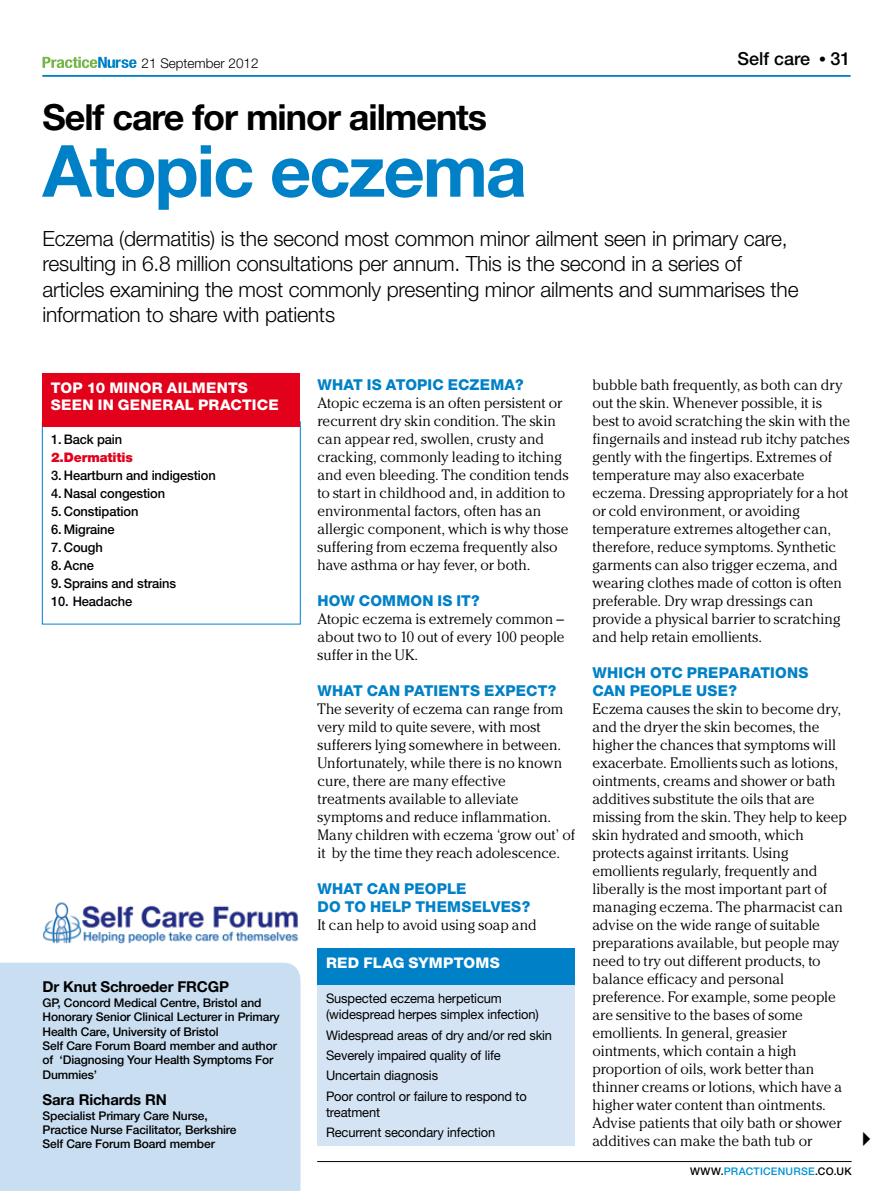
<style>
.page{position:relative;width:893px;height:1191px;background:#fff}
.page>*{position:absolute;margin:0;border:0;box-sizing:border-box;transform-origin:0 0}
.t1{font:700 72px "Helvetica Neue";letter-spacing:-.03em;color:#0081c7}
.t2{font:700 36px "Helvetica Neue";letter-spacing:-.03em;color:#000}
.t3{font:300 21px/25.2px "Helvetica Neue";letter-spacing:-.01em;color:#000}
.t4{font:500 18px "Helvetica Neue";color:#000}
.t5{font:300 15px/18px "Cheltenham";letter-spacing:-.005em;color:#000}
.t6{font:800 15px/18px "Helvetica Neue";letter-spacing:.015em;color:#0081c7}
.t7{font:700 15px "Helvetica Neue";letter-spacing:-.01em;color:#000}
.t8{font:800 14.7px/17.5px "Helvetica Neue";letter-spacing:.015em;color:#fff}
.t9{font:300 13.5px "Helvetica Neue";color:#000}
.t10{font:13.2px/20.2px "Helvetica Neue";letter-spacing:-.01em;color:#000}
.t11{font:500 13.2px "Helvetica Neue";letter-spacing:-.01em;color:#000}
.t12{font:900 13.2px "Helvetica Neue";letter-spacing:-.01em;color:#e2001a}
.t13{font:500 12px/14.4px "Helvetica Neue";letter-spacing:-.01em;color:#000}
.t14{font:500 10.5px "Helvetica Neue";letter-spacing:.02em;color:#0094d4}
.s1{font-family:"Times";font-weight:400}
.s2{color:#000}
</style>
<div class="page">
<svg style="left:43px;top:57px;width:93px;height:11px"></svg>
<hr style="left:317px;top:1161px;width:535px;height:1px;background:#000">
<hr style="left:43px;top:75px;width:807px;height:2px;background:#0081c7">
<div style="left:0;top:962px;width:300px;height:229px;background:#c9def1"></div>
<div style="left:42px;top:422px;width:258px;height:202px;border:1px solid #0081c7"></div>
<div style="left:42px;top:373px;width:258px;height:53px;background:#e2001a"></div>
<img style="left:43px;top:902px;width:255px;height:42px">
<div style="left:317px;top:984px;width:258px;height:161px;background:#d4e4f4"></div>
<div style="left:317px;top:948px;width:258px;height:36px;background:#0081c7"></div>
<p class="t9" style="left:142px;top:55px;width:119px">21 September 2012</p>
<p class="t4" style="left:737px;top:48px;width:115px">Self care <span class="s1">•</span> 31</p>
<h2 class="t2" style="left:43px;top:95px;width:446px">Self care for minor ailments</h2>
<h1 class="t1" style="left:43px;top:126px;width:486px">Atopic eczema</h1>
<p class="t3" style="left:43px;top:226px;width:757px">Eczema (dermatitis) is the second most common minor ailment seen in primary care, resulting in 6.8 million consultations per annum. This is the second in a series of articles examining the most commonly presenting minor ailments and summarises the information to share with patients</p>
<p class="t8" style="left:51px;top:378px;width:229px">TOP 10 MINOR AILMENTS<br>SEEN IN GENERAL PRACTICE</p>
<p class="t6" style="left:317px;top:376px;width:208px">WHAT IS ATOPIC ECZEMA?</p>
<p class="t5" style="left:317px;top:394px;width:253px">Atopic eczema is an often persistent or recurrent dry skin condition. The skin can appear red, swollen, crusty and cracking, commonly leading to itching and even bleeding. The condition tends to start in childhood and, in addition to environmental factors, often has an allergic component, which is why those suffering from eczema frequently also have asthma or hay fever, or both.</p>
<p class="t6" style="left:317px;top:592px;width:164px">HOW COMMON IS IT?</p>
<p class="t5" style="left:317px;top:610px;width:249px;text-align:justify">Atopic eczema is extremely common – about two to 10 out of every 100 people suffer in the UK.</p>
<p class="t6" style="left:317px;top:682px;width:240px">WHAT CAN PATIENTS EXPECT?</p>
<p class="t5" style="left:317px;top:700px;width:259px">The severity of eczema can range from very mild to quite severe, with most sufferers lying somewhere in between.<br>Unfortunately, while there is no known cure, there are many effective treatments available to alleviate symptoms and reduce inflammation.<br>Many children with eczema ‘grow out’ of it by the time they reach adolescence.</p>
<p class="t6" style="left:317px;top:880px;width:214px">WHAT CAN PEOPLE<br>DO TO HELP THEMSELVES?</p>
<p class="t5" style="left:317px;top:916px;width:221px">It can help to avoid using soap and</p>
<p class="t11" style="left:51px;top:431px;width:73px">1. Back pain</p>
<p class="t12" style="left:51px;top:449px;width:83px">2.Dermatitis</p>
<p class="t11" style="left:51px;top:467px;width:166px">3. Heartburn and indigestion</p>
<p class="t11" style="left:51px;top:485px;width:116px">4. Nasal congestion</p>
<p class="t11" style="left:51px;top:503px;width:89px">5. Constipation</p>
<p class="t11" style="left:51px;top:521px;width:65px">6. Migraine</p>
<p class="t11" style="left:51px;top:539px;width:53px">7. Cough</p>
<p class="t11" style="left:51px;top:557px;width:44px">8. Acne</p>
<p class="t11" style="left:51px;top:575px;width:127px">9. Sprains and strains</p>
<p class="t11" style="left:51px;top:593px;width:83px">10. Headache</p>
<p class="t7" style="left:43px;top:977px;width:188px">Dr Knut Schroeder FRCGP</p>
<p class="t13" style="left:43px;top:995px;width:239px">GP, Concord Medical Centre, Bristol and Honorary Senior Clinical Lecturer in Primary Health Care, University of Bristol<br>Self Care Forum Board member and author of ‘Diagnosing Your Health Symptoms For Dummies’</p>
<p class="t7" style="left:43px;top:1090px;width:126px">Sara Richards RN</p>
<p class="t13" style="left:43px;top:1108px;width:196px">Specialist Primary Care Nurse,<br>Practice Nurse Facilitator, Berkshire<br>Self Care Forum Board member</p>
<p class="t8" style="left:326px;top:954px;width:175px">RED FLAG SYMPTOMS</p>
<p class="t10" style="left:326px;top:990px;width:214px;line-height:16.2px">Suspected eczema herpeticum (widespread herpes simplex infection)</p>
<p class="t10" style="left:326px;top:1024px;width:228px">Widespread areas of dry and/or red skin<br>Severely impaired quality of life<br>Uncertain diagnosis<br>Poor control or failure to respond to</p>
<p class="t10" style="left:326px;top:1101px;width:171px">treatment<br>Recurrent secondary infection</p>
<p class="t5" style="left:592px;top:376px;width:259px">bubble bath frequently, as both can dry out the skin. Whenever possible, it is best to avoid scratching the skin with the fingernails and instead rub itchy patches gently with the fingertips. Extremes of temperature may also exacerbate eczema. Dressing appropriately for a hot or cold environment, or avoiding temperature extremes altogether can, therefore, reduce symptoms. Synthetic garments can also trigger eczema, and wearing clothes made of cotton is often preferable. Dry wrap dressings can provide a physical barrier to scratching and help retain emollients.</p>
<p class="t6" style="left:592px;top:664px;width:217px">WHICH OTC PREPARATIONS<br>CAN PEOPLE USE?</p>
<p class="t5" style="left:592px;top:700px;width:256px">Eczema causes the skin to become dry, and the dryer the skin becomes, the higher the chances that symptoms will exacerbate. Emollients such as lotions, ointments, creams and shower or bath additives substitute the oils that are missing from the skin. They help to keep skin hydrated and smooth, which protects against irritants. Using emollients regularly, frequently and liberally is the most important part of managing eczema. The pharmacist can advise on the wide range of suitable preparations available, but people may need to try out different products, to balance efficacy and personal preference. For example, some people are sensitive to the bases of some emollients. In general, greasier ointments, which contain a high proportion of oils, work better than thinner creams or lotions, which have a higher water content than ointments.<br>Advise patients that oily bath or shower additives can make the bath tub or</p>
<p class="t14" style="left:690px;top:1164px;width:163px"><span class="s2">www.</span>practicenurse<span class="s2">.co.uk</span></p>
</div>
